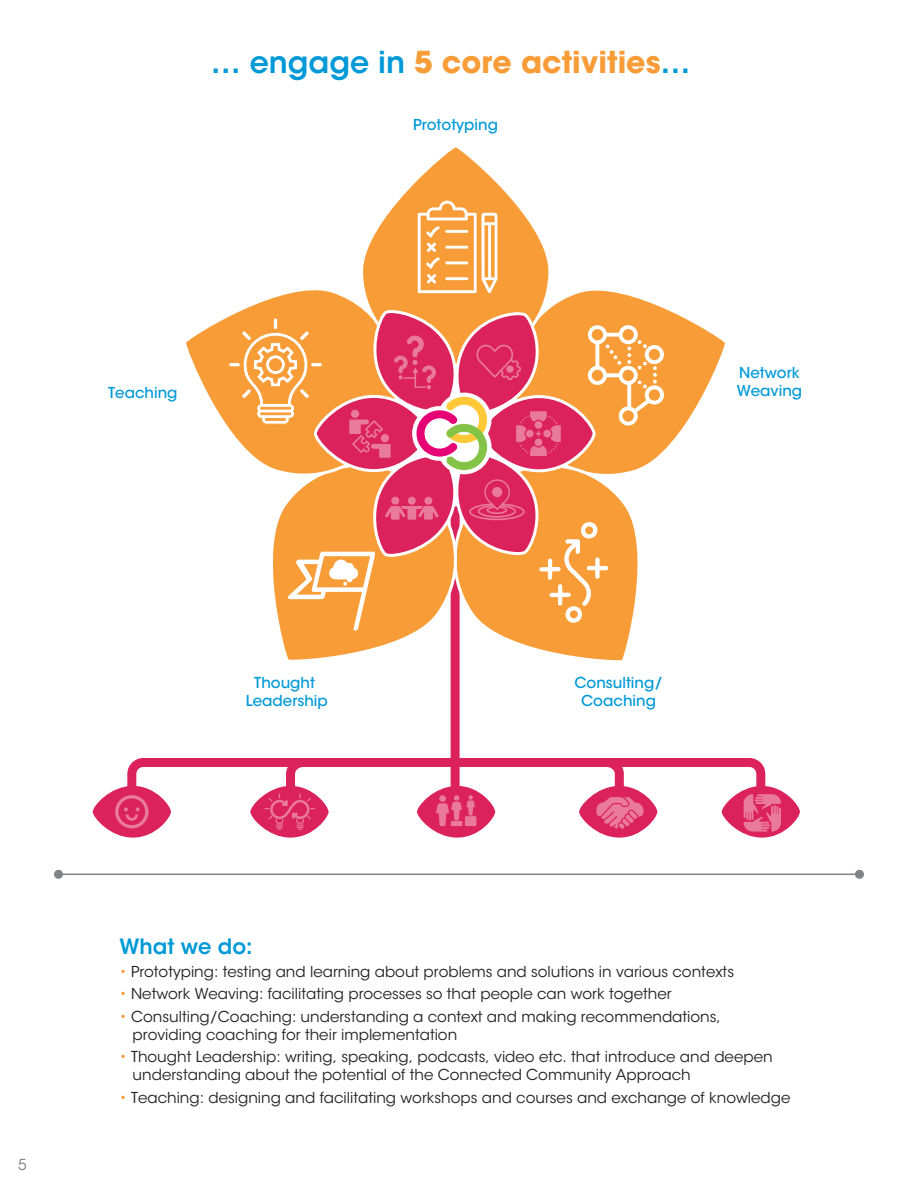
<style>
.page{position:relative;width:918px;height:1188px;background:#fff}
.page>*{position:absolute;margin:0;border:0;box-sizing:border-box;transform-origin:0 0}
.t1{font:700 30px "ITC Avant Garde Std";color:#f89c38}
.t2{font:600 21px "ITC Avant Garde Std";color:#0099d8}
.t3{font:15px/18px "ITC Avant Garde Std";color:#231f20}
.t4{font:500 15px/18px "ITC Avant Garde Std";color:#0099d8;text-align:center}
.t5{font:15px "ITC Avant Garde Std";color:#808285}
.s1{font-weight:600;color:#0099d8}
.s2{color:#f89c38}
</style>
<div class="page">
<div style="left:451px;top:506px;width:9px;height:296px;background:#dc225d"></div>
<svg style="left:93px;top:786px;width:78px;height:52px"></svg>
<svg style="left:250px;top:786px;width:79px;height:52px"></svg>
<svg style="left:417px;top:786px;width:78px;height:52px"></svg>
<svg style="left:579px;top:786px;width:78px;height:52px"></svg>
<svg style="left:722px;top:786px;width:78px;height:52px"></svg>
<svg style="left:115px;top:753px;width:666px;height:79px"></svg>
<hr style="left:58px;top:874px;width:802px;height:1px;background:#808285">
<div style="left:855px;top:870px;width:9px;height:9px;background:#808285;border-radius:50%"></div>
<div style="left:54px;top:870px;width:9px;height:9px;background:#808285;border-radius:50%"></div>
<svg style="left:548px;top:290px;width:177px;height:159px"></svg>
<svg style="left:493px;top:631px;width:137px;height:30px"></svg>
<svg style="left:280px;top:631px;width:180px;height:36px"></svg>
<svg style="left:186px;top:290px;width:178px;height:135px"></svg>
<svg style="left:362px;top:146px;width:188px;height:219px;fill:#f89c38"></svg>
<svg style="left:418px;top:201px;width:80px;height:92px"></svg>
<svg style="left:227px;top:310px;width:438px;height:321px"></svg>
<h1 class="t1" style="left:211px;top:42px;width:481px"><span class="s1">… engage in</span> 5 core activities<span class="s1">…</span></h1>
<p class="t4" style="left:413px;top:116px;width:86px">Prototyping</p>
<p class="t4" style="left:108px;top:384px;width:71px">Teaching</p>
<p class="t4" style="left:737px;top:364px;width:67px;text-align:left">Network<br>Weaving</p>
<p class="t5" style="left:18px;top:1156px;width:10px">5</p>
<p class="t4" style="left:246px;top:673px;width:84px">Thought<br>Leadership</p>
<p class="t4" style="left:574px;top:673px;width:90px">Consulting/<br>Coaching</p>
<h2 class="t2" style="left:119px;top:934px;width:135px">What we do:</h2>
<p class="t3" style="left:119px;top:963px;width:616px"><span class="s2">•</span> Prototyping: testing and learning about problems and solutions in various contexts</p>
<p class="t3" style="left:119px;top:985px;width:554px"><span class="s2">•</span> Network Weaving: facilitating processes so that people can work together</p>
<p class="t3" style="left:133px;top:1008px;width:590px;text-indent:-13px"><span class="s2">•</span> Consulting/Coaching: understanding a context and making recommendations, providing coaching for their implementation</p>
<p class="t3" style="left:133px;top:1048px;width:642px;text-indent:-13px"><span class="s2">•</span> Thought Leadership: writing, speaking, podcasts, video etc. that introduce and deepen understanding about the potential of the Connected Community Approach</p>
<p class="t3" style="left:119px;top:1089px;width:673px"><span class="s2">•</span> Teaching: designing and facilitating workshops and courses and exchange of knowledge</p>
</div>
